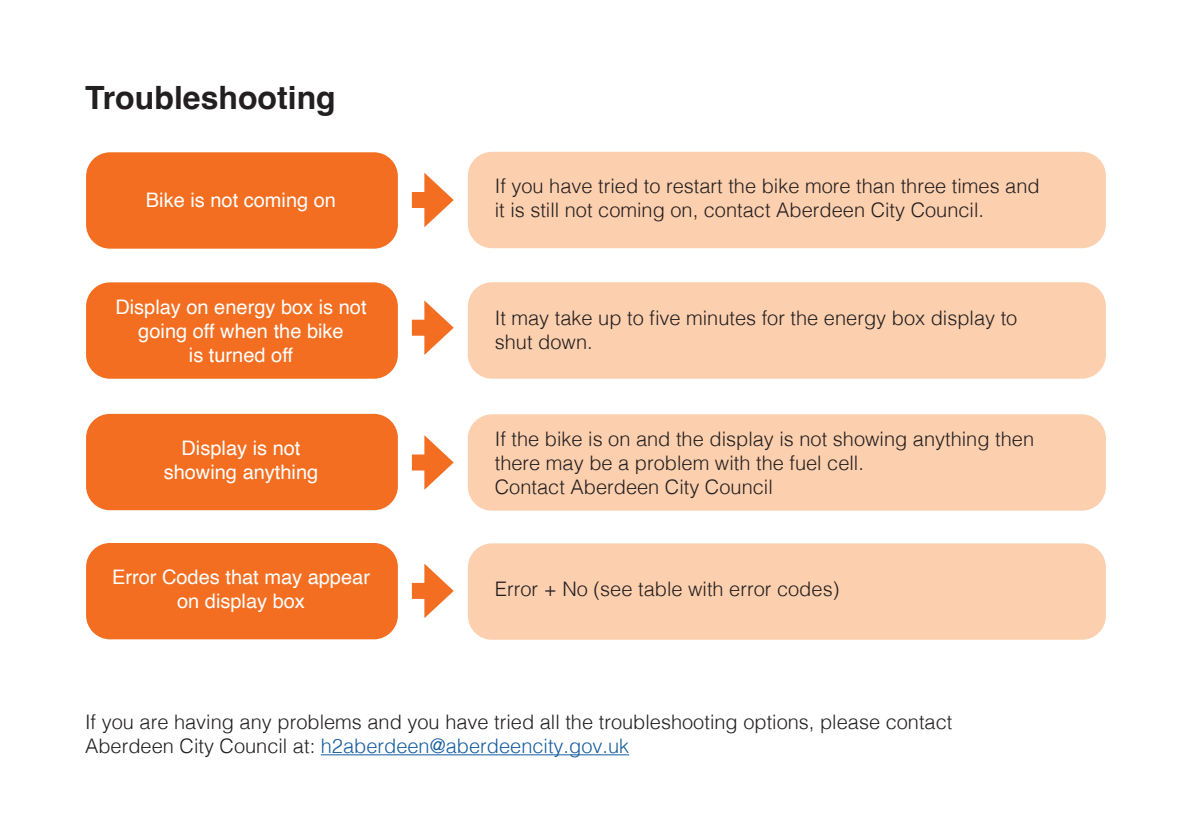
<style>
.page{position:relative;width:1191px;height:840px;background:#fff}
.page>*{position:absolute;margin:0;border:0;box-sizing:border-box;transform-origin:0 0}
.t1{font:700 32px "Helvetica";color:#231f20}
.t2{font:300 20px/24px "Helvetica";color:#231f20}
.t3{font:20px "Helvetica";color:#fff}
.s1{color:#175d9e}
</style>
<div class="page">
<div style="left:86px;top:152px;width:312px;height:96px;background:#f36e21;border-radius:24px"></div>
<div style="left:86px;top:282px;width:312px;height:96px;background:#f36e21;border-radius:24px"></div>
<div style="left:86px;top:413px;width:312px;height:97px;background:#f36e21;border-radius:24px"></div>
<div style="left:86px;top:542px;width:312px;height:97px;background:#f36e21;border-radius:24px"></div>
<div style="left:412px;top:192px;width:24px;height:16px;background:#f36e21"></div>
<svg style="left:424px;top:173px;width:30px;height:54px"></svg>
<div style="left:412px;top:319px;width:24px;height:16px;background:#f36e21"></div>
<svg style="left:424px;top:300px;width:30px;height:55px"></svg>
<div style="left:412px;top:454px;width:24px;height:16px;background:#f36e21"></div>
<svg style="left:424px;top:435px;width:30px;height:54px"></svg>
<div style="left:412px;top:582px;width:24px;height:16px;background:#f36e21"></div>
<svg style="left:424px;top:563px;width:30px;height:55px"></svg>
<div style="left:468px;top:152px;width:638px;height:96px;background:#fccfae;border-radius:24px"></div>
<div style="left:468px;top:414px;width:638px;height:96px;background:#fccfae;border-radius:24px"></div>
<div style="left:468px;top:282px;width:638px;height:96px;background:#fccfae;border-radius:24px"></div>
<div style="left:468px;top:543px;width:638px;height:96px;background:#fccfae;border-radius:24px"></div>
<hr style="left:321px;top:754px;width:308px;height:1px;background:#175d9e">
<p class="t1" style="left:85px;top:78px;width:252px">Troubleshooting</p>
<p class="t3" style="left:146px;top:184px;width:192px">Bike is not coming on</p>
<p class="t3" style="left:115px;top:292px;width:253px">Display on energy box is not</p>
<p class="t3" style="left:138px;top:316px;width:207px">going off when the bike</p>
<p class="t3" style="left:189px;top:340px;width:106px">is turned off</p>
<p class="t3" style="left:181px;top:432px;width:120px">Display is not</p>
<p class="t3" style="left:164px;top:456px;width:156px">showing anything</p>
<p class="t3" style="left:112px;top:561px;width:259px">Error Codes that may appear</p>
<p class="t3" style="left:177px;top:585px;width:129px">on display box</p>
<p class="t2" style="left:495px;top:172px;width:546px">If you have tried to restart the bike more than three times and it is still not coming on, contact Aberdeen City Council.</p>
<p class="t2" style="left:495px;top:304px;width:524px">It may take up to five minutes for the energy box display to shut down.</p>
<p class="t2" style="left:495px;top:425px;width:541px">If the bike is on and the display is not showing anything then there may be a problem with the fuel cell.</p>
<p class="t2" style="left:495px;top:473px;width:279px">Contact Aberdeen City Council</p>
<p class="t2" style="left:495px;top:575px;width:346px">Error + No (see table with error codes)</p>
<p class="t2" style="left:85px;top:708px;width:869px">If you are having any problems and you have tried all the troubleshooting options, please contact<br>Aberdeen City Council at: <span class="s1">h2aberdeen@aberdeencity.gov.uk</span></p>
</div>
